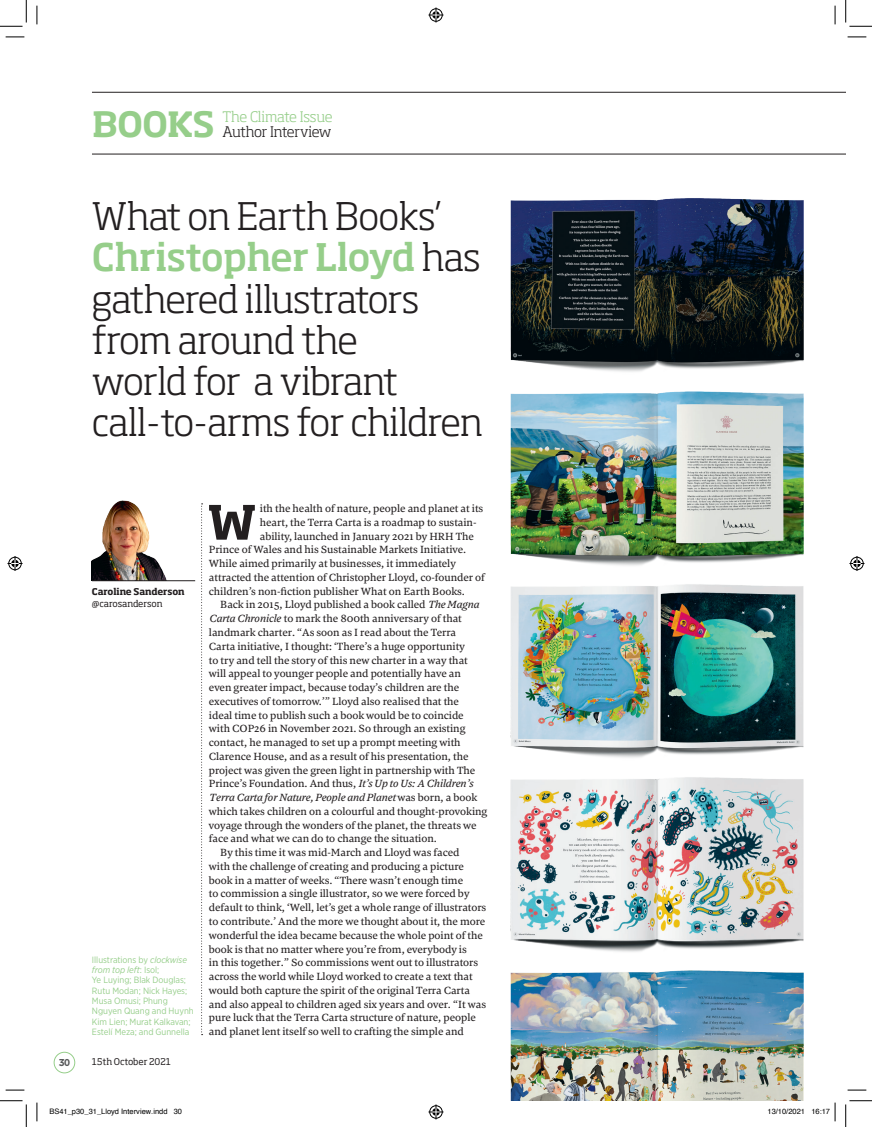
<style>
.page{position:relative;width:872px;height:1127px;background:#fff}
.page>*{position:absolute;margin:0;border:0;box-sizing:border-box;transform-origin:0 0}
.t1{font:500 61.12px "Soho Std";color:#231f20}
.t2{font:500 45px "Soho Std";letter-spacing:-.04em;color:#96ce8a}
.t3{font:300 37.5px/41.2px "Soho Std";letter-spacing:-.02em;color:#231f20}
.t4{font:300 14.38px "Soho Std";letter-spacing:-.015em;color:#96ce8a}
.t5{font:300 14.38px "Soho Std";letter-spacing:-.03em;color:#231f20}
.t6{font:11.12px "Elisabeth";letter-spacing:-.005em;color:#231f20}
.t7{font:italic 11.12px "Elisabeth";letter-spacing:-.005em;color:#231f20}
.t8{font:700 10px "Gotham";color:#57585a}
.t9{font:9.12px "Soho Std";letter-spacing:-.005em;color:#231f20}
.t10{font:700 9.12px "Soho Std";letter-spacing:-.01em;color:#231f20}
.t11{font:9px/10.4px "Gotham Narrow";letter-spacing:-.005em;color:#96ce8a}
.t12{font:7.5px "Helvetica";color:#000}
.s1{font-weight:500;color:#96ce8a}
.s2{font-style:italic}
.s3{font-style:normal}
</style>
<div class="page">
<hr style="left:92px;top:92px;width:753px;height:1px;background:#231f20">
<hr style="left:92px;top:154px;width:753px;height:1px;background:#231f20">
<div style="left:54px;top:1051px;width:21px;height:21px;border:1px solid #96ce8a;border-radius:50%"></div>
<svg style="left:201px;top:503px;width:1px;height:530px"></svg>
<img style="left:92px;top:500px;width:75px;height:80px">
<hr style="left:92px;top:580px;width:103px;height:1px;background:#231f20">
<img style="left:510px;top:972px;width:294px;height:128px">
<img style="left:510px;top:394px;width:294px;height:88px">
<img style="left:510px;top:482px;width:294px;height:193px">
<img style="left:510px;top:675px;width:294px;height:297px">
<img style="left:427px;top:153px;width:418px;height:241px">
<svg style="left:6px;top:36px;width:18px;height:2px"></svg>
<svg style="left:847px;top:36px;width:18px;height:2px"></svg>
<svg style="left:6px;top:1089px;width:18px;height:1px"></svg>
<svg style="left:847px;top:1089px;width:18px;height:1px"></svg>
<svg style="left:36px;top:6px;width:2px;height:18px"></svg>
<svg style="left:36px;top:1102px;width:2px;height:18px"></svg>
<svg style="left:834px;top:6px;width:1px;height:18px"></svg>
<svg style="left:0;top:0;width:27px;height:27px"></svg>
<svg style="left:0;top:1100px;width:27px;height:26px"></svg>
<svg style="left:845px;top:0;width:26px;height:27px"></svg>
<svg style="left:845px;top:1100px;width:26px;height:26px"></svg>
<svg style="left:428px;top:8px;width:15px;height:15px"></svg>
<svg style="left:428px;top:1104px;width:15px;height:15px"></svg>
<svg style="left:8px;top:556px;width:15px;height:15px"></svg>
<svg style="left:849px;top:556px;width:14px;height:15px"></svg>
<svg style="left:834px;top:1102px;width:1px;height:18px"></svg>
<h2 class="t2" style="left:92px;top:92px;width:125px">books</h2>
<p class="t4" style="left:222px;top:108px;width:111px">The Climate Issue</p>
<p class="t5" style="left:222px;top:123px;width:110px">Author Interview</p>
<h3 class="t3" style="left:92px;top:195px;width:392px">What on Earth Books’<br><span class="s1">Christopher Lloyd</span> has gathered illustrators from around the<br>world for a vibrant call-to-arms for children</h3>
<p class="t10" style="left:92px;top:585px;width:94px">Caroline Sanderson</p>
<p class="t9" style="left:92px;top:597px;width:72px">@carosanderson</p>
<p class="t11" style="left:92px;top:954px;width:103px">Illustrations by <span class="s2">clockwise from top left</span>: Isol;<br>Ye Luying; Blak Douglas;<br>Rutu Modan; Nick Hayes;<br>Musa Omusi; Phung<br>Nguyen Quang and Huynh<br>Kim Lien; Murat Kalkavan;<br>Estelí Meza; and Gunnella</p>
<p class="t8" style="left:59px;top:1055px;width:13px">30</p>
<p class="t9" style="left:92px;top:1055px;width:80px">15th October 2021</p>
<h1 class="t1" style="left:206px;top:478px;width:52px">W</h1>
<p class="t6" style="left:260px;top:501px;width:225px">ith the health of nature, people and planet at its</p>
<p class="t6" style="left:260px;top:515px;width:218px">heart, the Terra Carta is a roadmap to sustain-</p>
<p class="t6" style="left:260px;top:529px;width:215px">ability, launched in January 2021 by HRH The</p>
<p class="t6" style="left:209px;top:543px;width:259px">Prince of Wales and his Sustainable Markets Initiative.</p>
<p class="t6" style="left:209px;top:556px;width:248px">While aimed primarily at businesses, it immediately</p>
<p class="t6" style="left:209px;top:570px;width:277px">attracted the attention of Christopher Lloyd, co-founder of</p>
<p class="t6" style="left:209px;top:584px;width:257px">children’s non-fiction publisher What on Earth Books.</p>
<p class="t6" style="left:220px;top:598px;width:260px">Back in 2015, Lloyd published a book called <span class="s2">The Magna</span></p>
<p class="t6" style="left:209px;top:611px;width:254px"><span class="s2">Carta Chronicle</span> to mark the 800th anniversary of that</p>
<p class="t6" style="left:209px;top:625px;width:248px">landmark charter. “As soon as I read about the Terra</p>
<p class="t6" style="left:209px;top:639px;width:257px">Carta initiative, I thought: ‘There’s a huge opportunity</p>
<p class="t6" style="left:209px;top:653px;width:260px">to try and tell the story of this new charter in a way that</p>
<p class="t6" style="left:209px;top:666px;width:253px">will appeal to younger people and potentially have an</p>
<p class="t6" style="left:209px;top:680px;width:252px">even greater impact, because today’s children are the</p>
<p class="t6" style="left:209px;top:694px;width:251px">executives of tomorrow.’” Lloyd also realised that the</p>
<p class="t6" style="left:209px;top:708px;width:256px">ideal time to publish such a book would be to coincide</p>
<p class="t6" style="left:209px;top:721px;width:258px">with COP26 in November 2021. So through an existing</p>
<p class="t6" style="left:209px;top:735px;width:253px">contact, he managed to set up a prompt meeting with</p>
<p class="t6" style="left:209px;top:749px;width:261px">Clarence House, and as a result of his presentation, the</p>
<p class="t6" style="left:209px;top:763px;width:268px">project was given the green light in partnership with The</p>
<p class="t6" style="left:209px;top:776px;width:265px">Prince’s Foundation. And thus, <span class="s2">It’s Up to Us: A Children’s</span></p>
<p class="t7" style="left:209px;top:792px;width:270px">Terra Carta for Nature, People and Planet <span class="s3">was born, a book</span></p>
<p class="t6" style="left:209px;top:804px;width:280px">which takes children on a colourful and thought-provoking</p>
<p class="t6" style="left:209px;top:818px;width:269px">voyage through the wonders of the planet, the threats we</p>
<p class="t6" style="left:209px;top:831px;width:229px">face and what we can do to change the situation.</p>
<p class="t6" style="left:220px;top:845px;width:240px">By this time it was mid-March and Lloyd was faced</p>
<p class="t6" style="left:209px;top:859px;width:256px">with the challenge of creating and producing a picture</p>
<p class="t6" style="left:209px;top:873px;width:255px">book in a matter of weeks. “There wasn’t enough time</p>
<p class="t6" style="left:209px;top:887px;width:262px">to commission a single illustrator, so we were forced by</p>
<p class="t6" style="left:209px;top:900px;width:279px">default to think, ‘Well, let’s get a whole range of illustrators</p>
<p class="t6" style="left:209px;top:914px;width:278px">to contribute.’ And the more we thought about it, the more</p>
<p class="t6" style="left:209px;top:928px;width:275px">wonderful the idea became because the whole point of the</p>
<p class="t6" style="left:209px;top:942px;width:259px">book is that no matter where you’re from, everybody is</p>
<p class="t6" style="left:209px;top:955px;width:270px">in this together.” So commissions went out to illustrators</p>
<p class="t6" style="left:209px;top:969px;width:265px">across the world while Lloyd worked to create a text that</p>
<p class="t6" style="left:209px;top:983px;width:262px">would both capture the spirit of the original Terra Carta</p>
<p class="t6" style="left:209px;top:997px;width:278px">and also appeal to children aged six years and over. “It was</p>
<p class="t6" style="left:209px;top:1010px;width:268px">pure luck that the Terra Carta structure of nature, people</p>
<p class="t6" style="left:209px;top:1024px;width:256px">and planet lent itself so well to crafting the simple and</p>
<p class="t12" style="left:49px;top:1105px;width:134px">BS41_p30_31_Lloyd Interview.indd 30</p>
<p class="t12" style="left:767px;top:1105px;width:64px">13/10/2021 16:17</p>
</div>
